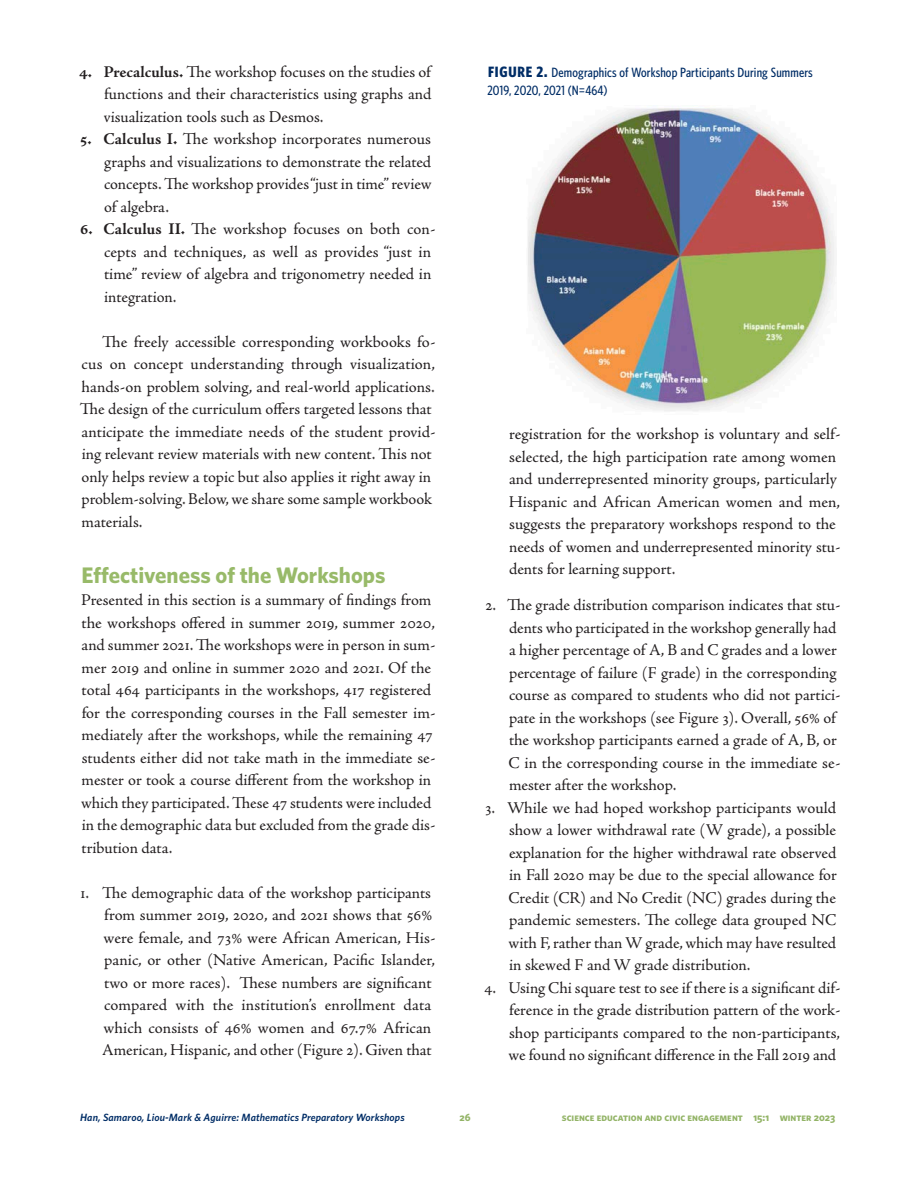
<style>
.page{position:relative;width:918px;height:1188px;background:#fff}
.page>*{position:absolute;margin:0;border:0;box-sizing:border-box;transform-origin:0 0}
._1_head{font:700 22.5px "Whitney";color:#98ba69}
.text_flush{font:16.5px/22.5px "Adobe Jenson Pro";color:#231f20}
.text{font:16.5px/22.5px "Adobe Jenson Pro";color:#231f20}
.table_title{font:500 13.5px/18px "Whitney Condensed";letter-spacing:.01em;color:#002d66}
.t1{font:italic 600 10.5px "Whitney";letter-spacing:.01em;color:#002d66}
.t2{font:700 10.5px "Whitney";color:#93b467}
.s1{font-weight:700}
.s2{font-weight:700;font-size:15px}
</style>
<div class="page">
<img style="left:528px;top:107px;width:307px;height:304px">
<p class="text_flush" style="left:104px;top:60px;width:329px;text-align:justify;text-indent:-25px"><span class="s1">4. Precalculus.</span> The workshop focuses on the studies of functions and their characteristics using graphs and visualization tools such as Desmos.</p>
<p class="text_flush" style="left:104px;top:128px;width:329px;text-align:justify;text-indent:-24px"><span class="s1">5. Calculus I.</span> The workshop incorporates numerous graphs and visualizations to demonstrate the related concepts. The workshop provides “just in time” review of algebra.</p>
<p class="text_flush" style="left:104px;top:218px;width:333px;text-indent:-24px"><span class="s1">6. Calculus II.</span> The workshop focuses on both con&shy;cepts and techniques, as well as provides “just in time” review of algebra and trigonometry needed in integration.</p>
<p class="text" style="left:80px;top:330px;width:357px;text-indent:22px">The freely accessible corresponding workbooks fo&shy;cus on concept understanding through visualization, hands-on problem solving, and real-world applications.<br>The design of the curriculum offers targeted lessons that anticipate the immediate needs of the student provid&shy;ing relevant review materials with new content. This not only helps review a topic but also applies it right away in problem-solving. Below, we share some sample workbook materials.</p>
<p class="_1_head" style="left:81px;top:560px;width:306px">Effectiveness of the Workshops</p>
<p class="text_flush" style="left:81px;top:589px;width:356px">Presented in this section is a summary of findings from the workshops offered in summer 2019, summer 2020, and summer 2021. The workshops were in person in sum&shy;mer 2019 and online in summer 2020 and 2021. Of the total 464 participants in the workshops, 417 registered for the corresponding courses in the Fall semester im&shy;mediately after the workshops, while the remaining 47 students either did not take math in the immediate se&shy;mester or took a course different from the workshop in which they participated. These 47 students were included in the demographic data but excluded from the grade dis&shy;tribution data.</p>
<p class="text_flush" style="left:102px;top:882px;width:335px;text-indent:-22px">1. The demographic data of the workshop participants from summer 2019, 2020, and 2021 shows that 56% were female, and 73% were African American, His&shy;panic, or other (Native American, Pacific Islander, two or more races). These numbers are significant compared with the institution’s enrollment data which consists of 46% women and 67.7% African American, Hispanic, and other (Figure 2). Given that</p>
<p class="table_title" style="left:488px;top:63px;width:327px"><span class="s2">FIGURE 2.</span> Demographics of Workshop Participants During Summers<br>2019, 2020, 2021 (N=464)</p>
<p class="text_flush" style="left:509px;top:423px;width:333px">registration for the workshop is voluntary and self&shy;selected, the high participation rate among women and underrepresented minority groups, particularly Hispanic and African American women and men, suggests the preparatory workshops respond to the needs of women and underrepresented minority stu&shy;dents for learning support.</p>
<p class="text_flush" style="left:509px;top:594px;width:334px;text-indent:-23px">2. The grade distribution comparison indicates that stu&shy;dents who participated in the workshop generally had a higher percentage of A, B and C grades and a lower percentage of failure (F grade) in the corresponding course as compared to students who did not partici&shy;pate in the workshops (see Figure 3). Overall, 56% of the workshop participants earned a grade of A, B, or C in the corresponding course in the immediate se&shy;mester after the workshop.</p>
<p class="text_flush" style="left:509px;top:797px;width:330px;text-align:justify;text-indent:-23px">3. While we had hoped workshop participants would show a lower withdrawal rate (W grade), a possible explanation for the higher withdrawal rate observed in Fall 2020 may be due to the special allowance for Credit (CR) and No Credit (NC) grades during the pandemic semesters. The college data grouped NC with F, rather than W grade, which may have resulted in skewed F and W grade distribution.</p>
<p class="text_flush" style="left:509px;top:977px;width:333px;text-align:justify;text-indent:-25px">4. Using Chi square test to see if there is a significant dif&shy;ference in the grade distribution pattern of the work&shy;shop participants compared to the non-participants, we found no significant difference in the Fall 2019 and</p>
<p class="t1" style="left:80px;top:1110px;width:326px">Han, Samaroo, Liou-Mark &amp; Aguirre: Mathematics Preparatory Workshops</p>
<p class="t2" style="left:460px;top:1111px;width:13px">26</p>
<p class="t2" style="left:562px;top:1111px;width:275px">science education and civic engagement 15:1 winter 2023</p>
</div>
